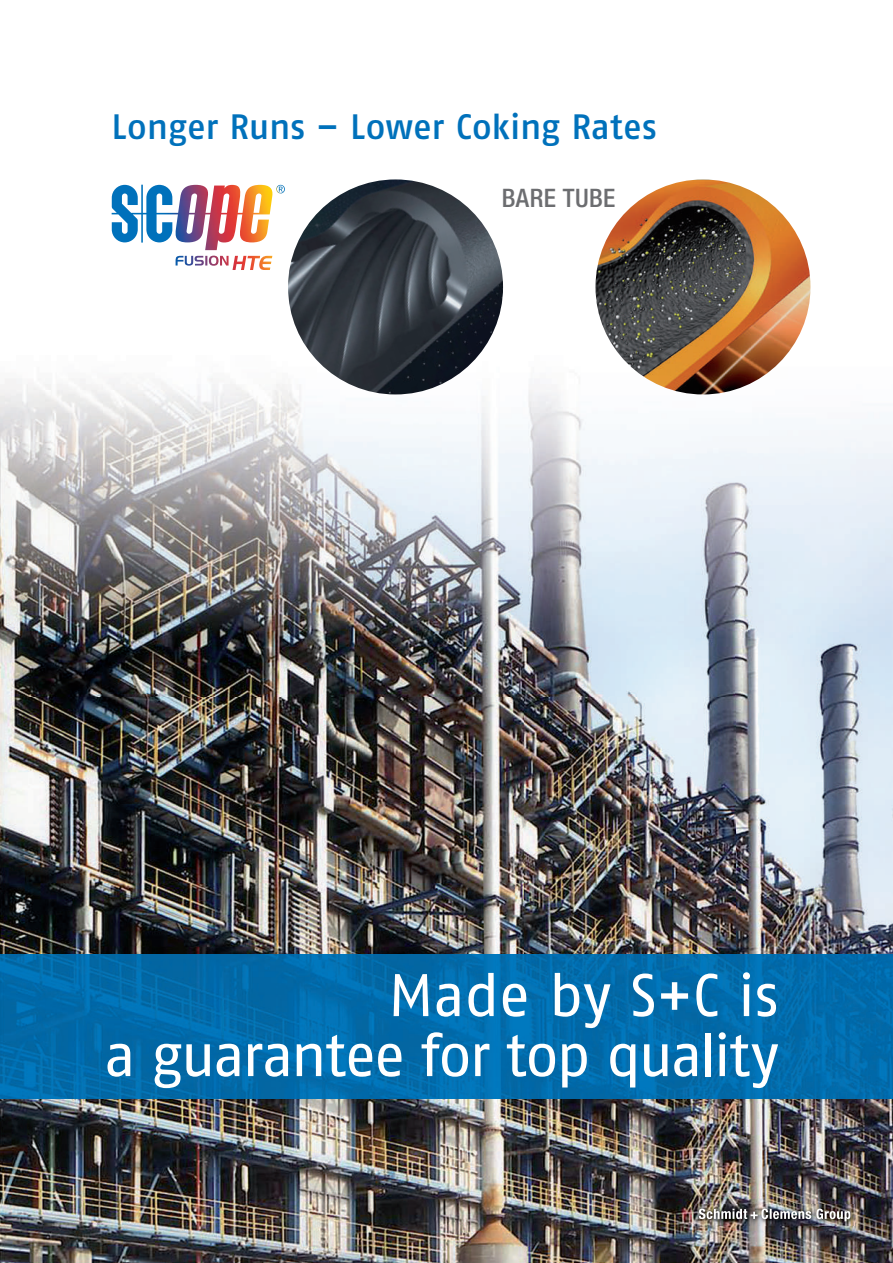
<style>
.page{position:relative;width:893px;height:1263px;background:#fff}
.page>*{position:absolute;margin:0;border:0;box-sizing:border-box;transform-origin:0 0}
.t1{font:60px/60px "Fago No";letter-spacing:-.03em;color:#fff;text-align:right}
.t2{font:35.25px "Fago No Medium TF";letter-spacing:-.005em;color:#0071bb}
.t3{font:500 condensed 25.5px "Helvetica Neue";letter-spacing:.015em;color:#6c6d70}
</style>
<div class="page">
<img style="left:112px;top:185px;width:173px;height:81px">
<img style="left:0;top:338px;width:893px;height:925px">
<img style="left:288px;top:179px;width:215px;height:215px;border-radius:108px">
<img style="left:595px;top:179px;width:215px;height:215px;border-radius:108px">
<img style="left:695px;top:1204px;width:160px;height:22px">
<img style="left:699px;top:1208px;width:151px;height:13px">
<p class="t2" style="left:112px;top:106px;width:547px">Longer Runs – Lower Coking Rates</p>
<p class="t3" style="left:502px;top:182px;width:115px">BARE TUBE</p>
<p class="t1" style="left:104px;top:965px;width:677px">Made by S+C is<br>a guarantee for top quality</p>
</div>
